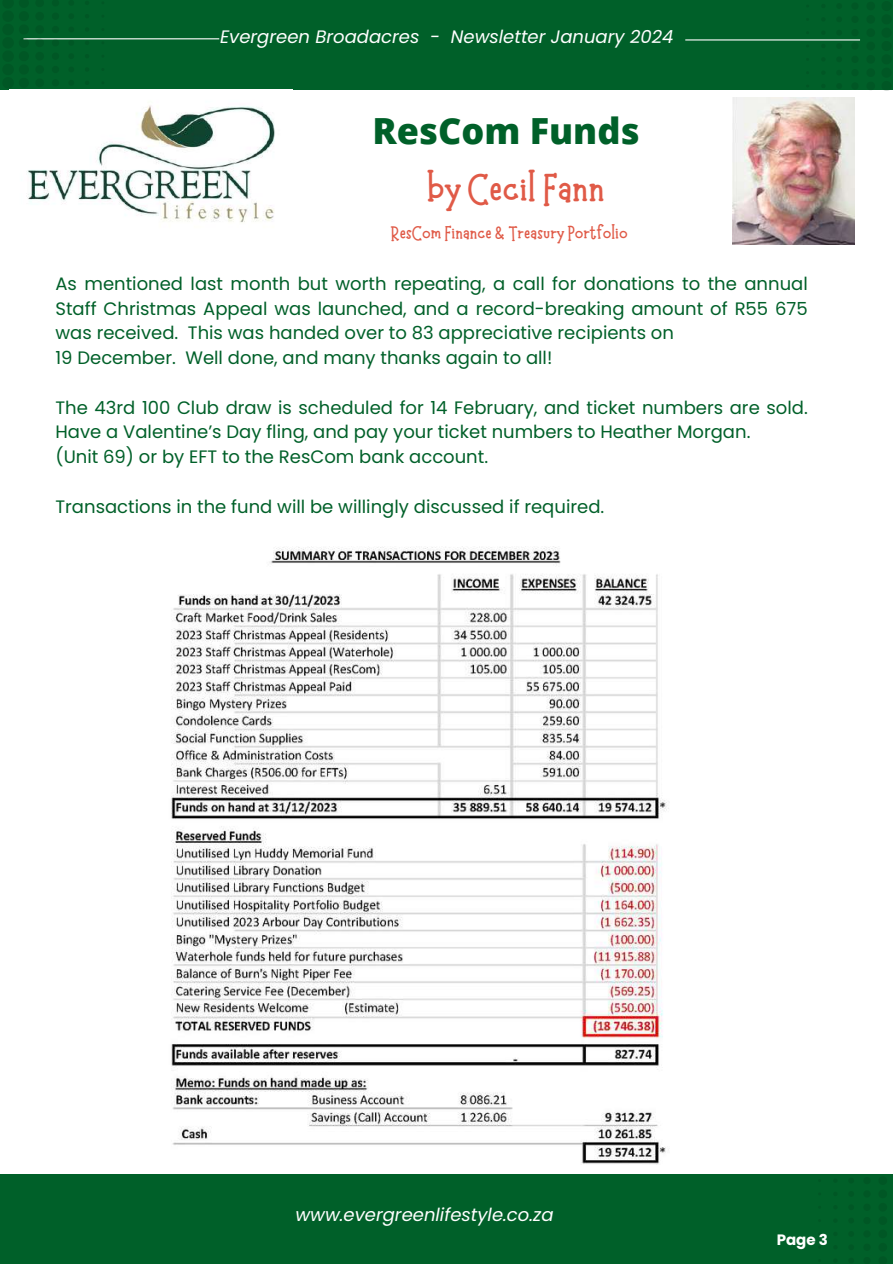
<style>
.page{position:relative;width:893px;height:1264px;background:#fff}
.page>*{position:absolute;margin:0;border:0;box-sizing:border-box;transform-origin:0 0}
.t1{font:700 42px "Moonlight";color:#e05a47}
.t2{font:800 36px "Open Sans";color:#006029}
.t3{font:700 19.5px "Moonlight";color:#e05a47}
.t4{font:18px/24.8px "Poppins";color:#006029}
.t5{font:italic 18px "Poppins";color:#fff}
.t6{font:700 15px "Poppins";color:#fff}
</style>
<div class="page">
<div style="left:0;top:0;width:892px;height:89px;background:#006029"></div>
<div style="left:0;top:1174px;width:892px;height:89px;background:#006029"></div>
<hr style="left:23px;top:38px;width:196px;height:1px;background:#fff">
<hr style="left:685px;top:39px;width:175px;height:2px;background:#fff">
<svg style="left:881px;top:89px;width:10px;height:2px"></svg>
<svg style="left:23px;top:38px;width:6px;height:2px"></svg>
<svg style="left:35px;top:38px;width:9px;height:2px"></svg>
<img style="left:27px;top:105px;width:248px;height:118px">
<img style="left:732px;top:98px;width:122px;height:146px">
<img style="left:171px;top:546px;width:498px;height:618px">
<p class="t5" style="left:220px;top:24px;width:455px">Evergreen Broadacres - Newsletter January 2024</p>
<h2 class="t2" style="left:372px;top:106px;width:269px">ResCom Funds</h2>
<h1 class="t1" style="left:427px;top:166px;width:180px">by Cecil Fann</h1>
<p class="t3" style="left:390px;top:222px;width:239px">ResCom Finance &amp; Treasury Portfolio</p>
<p class="t4" style="left:55px;top:271px;width:753px">As mentioned last month but worth repeating, a call for donations to the annual Staff Christmas Appeal was launched, and a record-breaking amount of R55 675 was received. This was handed over to 83 appreciative recipients on<br>19 December. Well done, and many thanks again to all!</p>
<p class="t4" style="left:55px;top:395px;width:753px">The 43rd 100 Club draw is scheduled for 14 February, and ticket numbers are sold.<br>Have a Valentine’s Day fling, and pay your ticket numbers to Heather Morgan.<br>(Unit 69) or by EFT to the ResCom bank account.</p>
<p class="t4" style="left:55px;top:494px;width:550px">Transactions in the fund will be willingly discussed if required.</p>
<p class="t5" style="left:295px;top:1201px;width:259px">www.evergreenlifestyle.co.za</p>
<p class="t6" style="left:776px;top:1229px;width:53px">Page 3</p>
</div>
